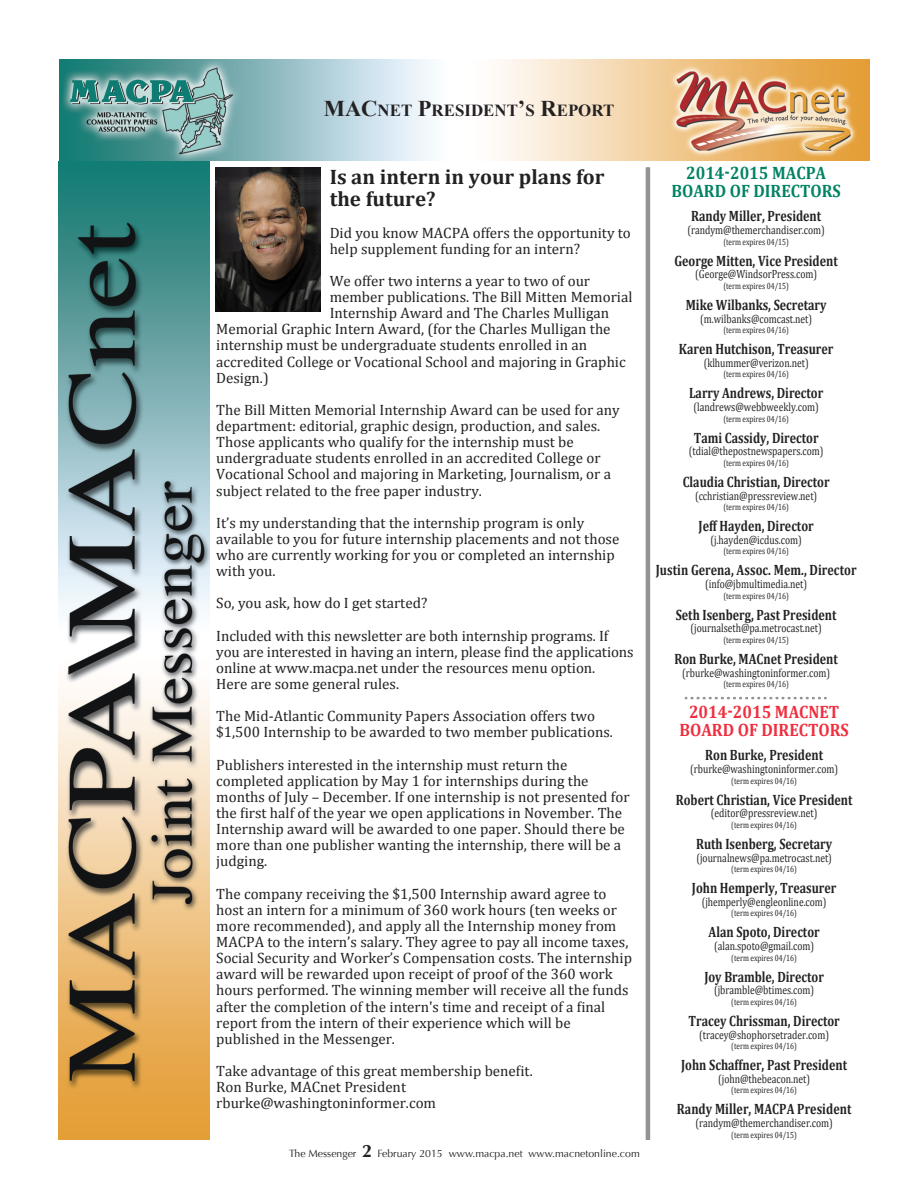
<style>
.page{position:relative;width:917px;height:1188px;background:#fff}
.page>*{position:absolute;margin:0;border:0;box-sizing:border-box;transform-origin:0 0}
.t1{font:700 21px/22.5px "Cambria";color:#232122}
.t2{font:700 18px/18px "Cambria";color:#ef2f3f;text-align:center;scale:.9 1}
.t3{font:700 18px/18px "Cambria";color:#008364;text-align:center;scale:.9 1}
.t4{font:700 16.8px "Times New Roman";color:#232122}
.t5{font:15px/16.2px "Cambria";color:#232122}
.t6{font:700 15px "Cambria";color:#232122;scale:.8 1}
.t7{font:12px "Cambria";color:#232122;scale:.8 1}
.t8{font:10.5px "Optima";color:#232122}
.t9{font:9px "Cambria";color:#232122;scale:.8 1}
.s1{font-size:22.5px}
.s2{font-weight:700;font-size:18px}
</style>
<div class="page">
<svg style="left:684px;top:697px;width:143px;height:3px"></svg>
<img style="left:59px;top:161px;width:150px;height:979px">
<img style="left:59px;top:60px;width:810px;height:101px">
<div style="left:645px;top:167px;width:5px;height:973px;background:#939393"></div>
<img style="left:215px;top:167px;width:106px;height:145px">
<p class="t4" style="left:324px;top:101px;width:292px"><span class="s1">MAC</span>NET <span class="s1">P</span>RESIDENT<span class="s1">’</span>S <span class="s1">R</span>EPORT</p>
<h1 class="t1" style="left:330px;top:165px;width:276px">Is an intern in your plans for the future?</h1>
<p class="t5" style="left:330px;top:224px;width:303px">Did you know MACPA offers the opportunity to help supplement funding for an intern?</p>
<p class="t5" style="left:330px;top:272px;width:262px">We offer two interns a year to two of our</p>
<p class="t5" style="left:330px;top:288px;width:304px">member publications. The Bill Mitten Memorial</p>
<p class="t5" style="left:330px;top:305px;width:281px">Internship Award and The Charles Mulligan</p>
<p class="t5" style="left:216px;top:321px;width:396px">Memorial Graphic Intern Award, (for the Charles Mulligan the</p>
<p class="t5" style="left:216px;top:337px;width:372px">internship must be undergraduate students enrolled in an</p>
<p class="t5" style="left:216px;top:353px;width:411px">accredited College or Vocational School and majoring in Graphic</p>
<p class="t5" style="left:216px;top:369px;width:54px">Design.)</p>
<p class="t5" style="left:216px;top:401px;width:405px">The Bill Mitten Memorial Internship Award can be used for any department: editorial, graphic design, production, and sales.<br>Those applicants who qualify for the internship must be undergraduate students enrolled in an accredited College or Vocational School and majoring in Marketing, Journalism, or a subject related to the free paper industry.</p>
<p class="t5" style="left:216px;top:514px;width:404px">It’s my understanding that the internship program is only available to you for future internship placements and not those who are currently working for you or completed an internship with you.</p>
<p class="t5" style="left:216px;top:587px;width:393px;line-height:32.2px">So, you ask, how do I get started?<br>Included with this newsletter are both internship programs. If</p>
<p class="t5" style="left:216px;top:643px;width:419px">you are interested in having an intern, please Wind the applications online at www.macpa.net under the resources menu option.<br>Here are some general rules.</p>
<p class="t5" style="left:216px;top:708px;width:398px">The Mid--‐Atlantic Community Papers Association offers two $1,500 Internship to be awarded to two member publications.</p>
<p class="t5" style="left:216px;top:756px;width:415px">Publishers interested in the internship must return the completed application by May 1 for internships during the months of July – December. If one internship is not presented for the Wirst half of the year we open applications in November. The Internship award will be awarded to one paper. Should there be more than one publisher wanting the internship, there will be a judging.</p>
<p class="t5" style="left:216px;top:885px;width:417px">The company receiving the $1,500 Internship award agree to host an intern for a minimum of 360 work hours (ten weeks or more recommended), and apply all the Internship money from MACPA to the intern’s salary. They agree to pay all income taxes, Social Security and Worker’s Compensation costs. The internship award will be rewarded upon receipt of proof of the 360 work hours performed. The winning member will receive all the funds after the completion of the intern's time and receipt of a Winal report from the intern of their experience which will be published in the Messenger.</p>
<p class="t5" style="left:216px;top:1062px;width:318px">Take advantage of this great membership beneWit.<br>Ron Burke, MACnet President rburke@washingtoninformer.com</p>
<p class="t8" style="left:289px;top:1147px;width:352px">The Messenger <span class="s2">2</span> February 2015 www.macpa.net www.macnetonline.com</p>
<p class="t3" style="left:671px;top:164px;width:189px">2014M2015 MACPA<br>BOARD OF DIRECTORS</p>
<p class="t6" style="left:691px;top:207px;width:164px">Randy Miller, President</p>
<p class="t7" style="left:687px;top:223px;width:173px">(randym@themerchandiser.com)</p>
<p class="t9" style="left:723px;top:236px;width:84px">(term expires 04/15)</p>
<p class="t6" style="left:674px;top:251px;width:206px">George Mitten, Vice President</p>
<p class="t7" style="left:695px;top:267px;width:154px">(George@WindsorPress.com)</p>
<p class="t9" style="left:723px;top:280px;width:84px">(term expires 04/15)</p>
<p class="t6" style="left:685px;top:296px;width:177px">Mike Wilbanks, Secretary</p>
<p class="t7" style="left:700px;top:311px;width:141px">(m.wilbanks@comcast.net)</p>
<p class="t9" style="left:723px;top:325px;width:84px">(term expires 04/16)</p>
<p class="t6" style="left:679px;top:340px;width:194px">Karen Hutchison, Treasurer</p>
<p class="t7" style="left:703px;top:356px;width:133px">(klhummer@verizon.net)</p>
<p class="t9" style="left:723px;top:369px;width:84px">(term expires 04/16)</p>
<p class="t6" style="left:689px;top:384px;width:169px">Larry Andrews, Director</p>
<p class="t7" style="left:693px;top:400px;width:158px">(landrews@webbweekly.com)</p>
<p class="t9" style="left:723px;top:413px;width:84px">(term expires 04/16)</p>
<p class="t6" style="left:693px;top:428px;width:157px">Tami Cassidy, Director</p>
<p class="t7" style="left:689px;top:444px;width:170px">(tdial@thepostnewspapers.com)</p>
<p class="t9" style="left:723px;top:457px;width:84px">(term expires 04/16)</p>
<p class="t6" style="left:682px;top:473px;width:185px">Claudia Christian, Director</p>
<p class="t7" style="left:695px;top:488px;width:154px">(cchristian@pressreview.net)</p>
<p class="t9" style="left:723px;top:502px;width:84px">(term expires 04/16)</p>
<p class="t6" style="left:698px;top:517px;width:145px">Jeff Hayden, Director</p>
<p class="t7" style="left:710px;top:533px;width:116px">(j.hayden@icdus.com)</p>
<p class="t9" style="left:723px;top:546px;width:84px">(term expires 04/16)</p>
<p class="t6" style="left:655px;top:561px;width:252px">Justin Gerena, Assoc. Mem., Director</p>
<p class="t7" style="left:705px;top:577px;width:129px">(info@jbmultimedia.net)</p>
<p class="t9" style="left:723px;top:590px;width:84px">(term expires 04/16)</p>
<p class="t6" style="left:675px;top:605px;width:202px">Seth Isenberg, Past President</p>
<p class="t7" style="left:690px;top:621px;width:166px">(journalseth@pa.metrocast.net)</p>
<p class="t9" style="left:723px;top:634px;width:84px">(term expires 04/15)</p>
<p class="t6" style="left:674px;top:650px;width:206px">Ron Burke, MACnet President</p>
<p class="t7" style="left:682px;top:665px;width:186px">(rburke@washingtoninformer.com)</p>
<p class="t9" style="left:723px;top:679px;width:84px">(term expires 04/16)</p>
<p class="t2" style="left:679px;top:703px;width:189px">2014M2015 MACNET<br>BOARD OF DIRECTORS</p>
<p class="t6" style="left:705px;top:746px;width:149px">Ron Burke, President</p>
<p class="t7" style="left:690px;top:762px;width:186px">(rburke@washingtoninformer.com)</p>
<p class="t9" style="left:731px;top:775px;width:84px">(term expires 04/16)</p>
<p class="t6" style="left:675px;top:790px;width:222px">Robert Christian, Vice President</p>
<p class="t7" style="left:710px;top:806px;width:135px">(editor@pressreview.net)</p>
<p class="t9" style="left:731px;top:819px;width:84px">(term expires 04/16)</p>
<p class="t6" style="left:696px;top:835px;width:172px">Ruth Isenberg, Secretary</p>
<p class="t7" style="left:696px;top:850px;width:171px">(journalnews@pa.metrocast.net)</p>
<p class="t9" style="left:731px;top:863px;width:84px">(term expires 04/16)</p>
<p class="t6" style="left:692px;top:879px;width:182px">John Hemperly, Treasurer</p>
<p class="t7" style="left:701px;top:894px;width:158px">(jhemperly@engleonline.com)</p>
<p class="t9" style="left:731px;top:908px;width:84px">(term expires 04/16)</p>
<p class="t6" style="left:708px;top:923px;width:140px">Alan Spoto, Director</p>
<p class="t7" style="left:714px;top:939px;width:127px">(alan.spoto@gmail.com)</p>
<p class="t9" style="left:731px;top:952px;width:84px">(term expires 04/16)</p>
<p class="t6" style="left:704px;top:967px;width:151px">Joy Bramble, Director</p>
<p class="t7" style="left:714px;top:983px;width:127px">(jbramble@btimes.com)</p>
<p class="t9" style="left:731px;top:996px;width:84px">(term expires 04/16)</p>
<p class="t6" style="left:688px;top:1012px;width:191px">Tracey Chrissman, Director</p>
<p class="t7" style="left:699px;top:1027px;width:164px">(tracey@shophorsetrader.com)</p>
<p class="t9" style="left:731px;top:1040px;width:84px">(term expires 04/16)</p>
<p class="t6" style="left:681px;top:1056px;width:209px">John Schaffner, Past President</p>
<p class="t7" style="left:718px;top:1071px;width:116px">(john@thebeacon.net)</p>
<p class="t9" style="left:731px;top:1085px;width:84px">(term expires 04/16)</p>
<p class="t6" style="left:676px;top:1100px;width:220px">Randy Miller, MACPA President</p>
<p class="t7" style="left:695px;top:1116px;width:173px">(randym@themerchandiser.com)</p>
<p class="t9" style="left:731px;top:1129px;width:84px">(term expires 04/15)</p>
</div>
